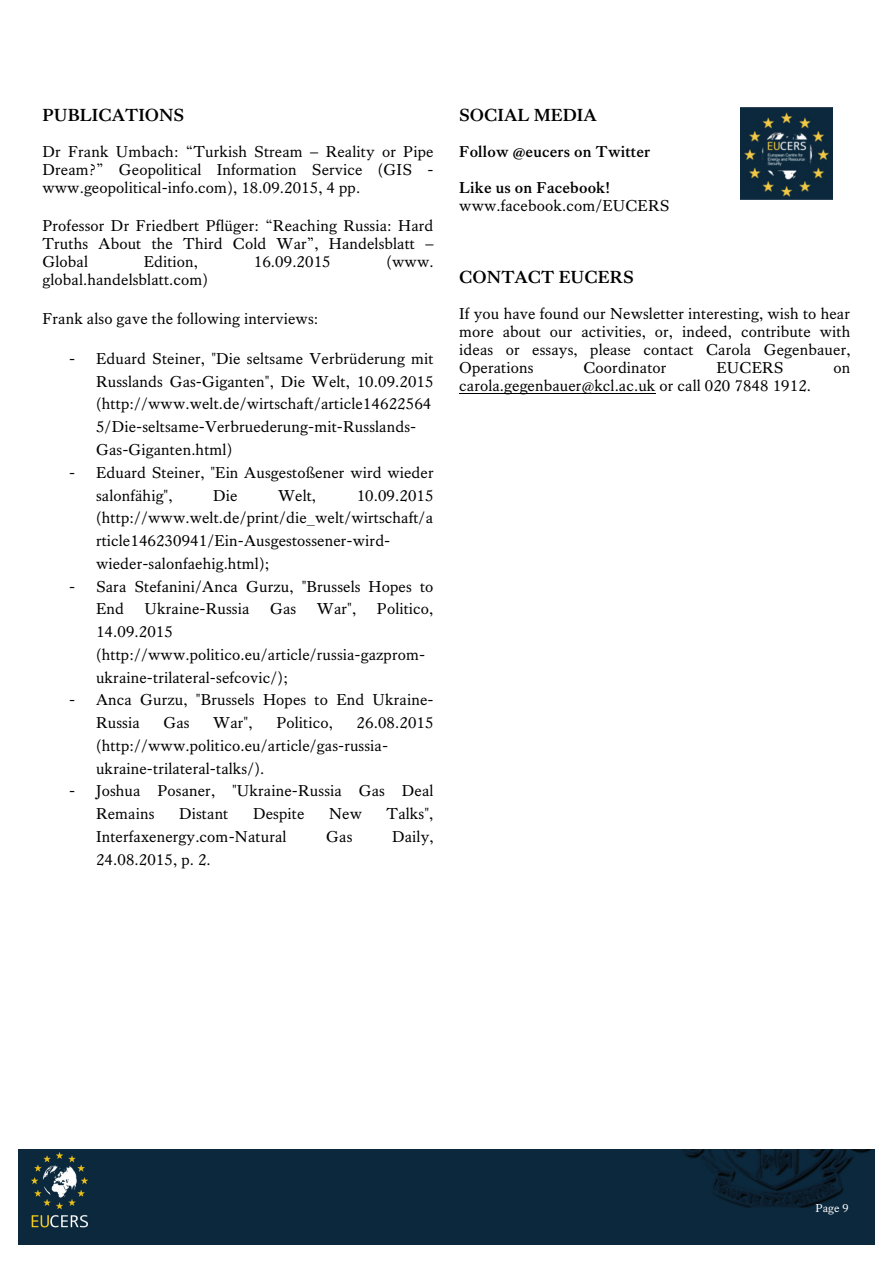
<style>
.page{position:relative;width:893px;height:1263px;background:#fff}
.page>*{position:absolute;margin:0;border:0;box-sizing:border-box;transform-origin:0 0}
.t1{font:700 18px "Kings Caslon Text";color:#000}
.t2{font:16.2px/22.8px "Kings Caslon Text";letter-spacing:.01em;color:#000}
.t3{font:700 16.2px "Kings Caslon Text";letter-spacing:.01em;color:#000}
.t4{font:11.85px "Kings Caslon Text";color:#fff}
</style>
<div class="page">
<img style="left:18px;top:1149px;width:856px;height:96px">
<hr style="left:459px;top:393px;width:196px;height:1px;background:#000">
<img style="left:740px;top:107px;width:92px;height:92px">
<p class="t1" style="left:42px;top:105px;width:143px">PUBLICATIONS</p>
<p class="t2" style="left:42px;top:143px;width:392px;line-height:18px;text-align:justify">Dr Frank Umbach: “Turkish Stream – Reality or Pipe Dream?” Geopolitical Information Service (GIS - www.geopolitical-info.com), 18.09.2015, 4 pp.</p>
<p class="t2" style="left:42px;top:217px;width:392px;line-height:18px;text-align:justify">Professor Dr Friedbert Pflüger: “Reaching Russia: Hard Truths About the Third Cold War”, Handelsblatt – Global</p>
<p class="t2" style="left:144px;top:250px;width:56px">Edition,</p>
<p class="t2" style="left:254px;top:250px;width:78px">16.09.2015</p>
<p class="t2" style="left:386px;top:250px;width:49px">(www.</p>
<p class="t2" style="left:42px;top:268px;width:167px">global.handelsblatt.com)</p>
<p class="t2" style="left:42px;top:307px;width:277px">Frank also gave the following interviews:</p>
<p class="t2" style="left:96px;top:347px;width:339px;text-indent:-27px">- Eduard Steiner, "Die seltsame Verbrüderung mit Russlands Gas-Giganten", Die Welt, 10.09.2015 (http://www.welt.de/wirtschaft/article14622564<br>5/Die-seltsame-Verbruederung-mit-Russlands-Gas-Giganten.html)</p>
<p class="t2" style="left:96px;top:461px;width:339px;text-indent:-27px">- Eduard Steiner, "Ein Ausgestoßener wird wieder salonfähig",</p>
<p class="t2" style="left:213px;top:484px;width:26px">Die</p>
<p class="t2" style="left:278px;top:484px;width:40px">Welt,</p>
<p class="t2" style="left:96px;top:484px;width:339px;text-indent:260px">10.09.2015 (http://www.welt.de/print/die_welt/wirtschaft/a rticle146230941/Ein-Ausgestossener-wird&shy;wieder-salonfaehig.html);</p>
<p class="t2" style="left:96px;top:575px;width:339px;text-indent:-27px">- Sara Stefanini/Anca Gurzu, "Brussels Hopes to<br>End</p>
<p class="t2" style="left:145px;top:597px;width:106px">Ukraine-Russia</p>
<p class="t2" style="left:270px;top:597px;width:28px">Gas</p>
<p class="t2" style="left:317px;top:597px;width:41px">War",</p>
<p class="t2" style="left:377px;top:597px;width:58px">Politico,</p>
<p class="t2" style="left:96px;top:620px;width:331px">14.09.2015 (http://www.politico.eu/article/russia-gazprom&shy;ukraine-trilateral-sefcovic/);</p>
<p class="t2" style="left:96px;top:689px;width:339px;text-indent:-27px">- Anca Gurzu, "Brussels Hopes to End Ukraine-<br>Russia</p>
<p class="t2" style="left:163px;top:711px;width:28px">Gas</p>
<p class="t2" style="left:213px;top:711px;width:41px">War",</p>
<p class="t2" style="left:276px;top:711px;width:58px">Politico,</p>
<p class="t2" style="left:96px;top:711px;width:339px;text-indent:260px">26.08.2015 (http://www.politico.eu/article/gas-russia&shy;ukraine-trilateral-talks/).</p>
<p class="t2" style="left:96px;top:780px;width:339px;text-indent:-27px">- Joshua Posaner, "Ukraine-Russia Gas Deal<br>Remains</p>
<p class="t2" style="left:179px;top:802px;width:51px">Distant</p>
<p class="t2" style="left:253px;top:802px;width:53px">Despite</p>
<p class="t2" style="left:329px;top:802px;width:34px">New</p>
<p class="t2" style="left:386px;top:802px;width:48px">Talks",</p>
<p class="t2" style="left:96px;top:825px;width:192px">Interfaxenergy.com-Natural</p>
<p class="t2" style="left:326px;top:825px;width:28px">Gas</p>
<p class="t2" style="left:392px;top:825px;width:43px">Daily,</p>
<p class="t2" style="left:96px;top:848px;width:116px">24.08.2015, p. 2.</p>
<p class="t1" style="left:459px;top:105px;width:139px">SOCIAL MEDIA</p>
<p class="t3" style="left:459px;top:143px;width:192px">Follow @eucers on Twitter</p>
<p class="t3" style="left:459px;top:179px;width:152px">Like us on Facebook!</p>
<p class="t2" style="left:459px;top:195px;width:212px">www.facebook.com/EUCERS</p>
<p class="t1" style="left:459px;top:267px;width:176px">CONTACT EUCERS</p>
<p class="t2" style="left:459px;top:305px;width:393px;line-height:18px;text-align:justify">If you have found our Newsletter interesting, wish to hear more about our activities, or, indeed, contribute with ideas or essays, please contact Carola Gegenbauer, Operations</p>
<p class="t2" style="left:583px;top:357px;width:85px">Coordinator</p>
<p class="t2" style="left:716px;top:357px;width:68px">EUCERS</p>
<p class="t2" style="left:833px;top:357px;width:18px">on</p>
<p class="t2" style="left:459px;top:375px;width:353px">carola.gegenbauer@kcl.ac.uk or call 020 7848 1912.</p>
<p class="t4" style="left:815px;top:1201px;width:35px">Page 9</p>
</div>
